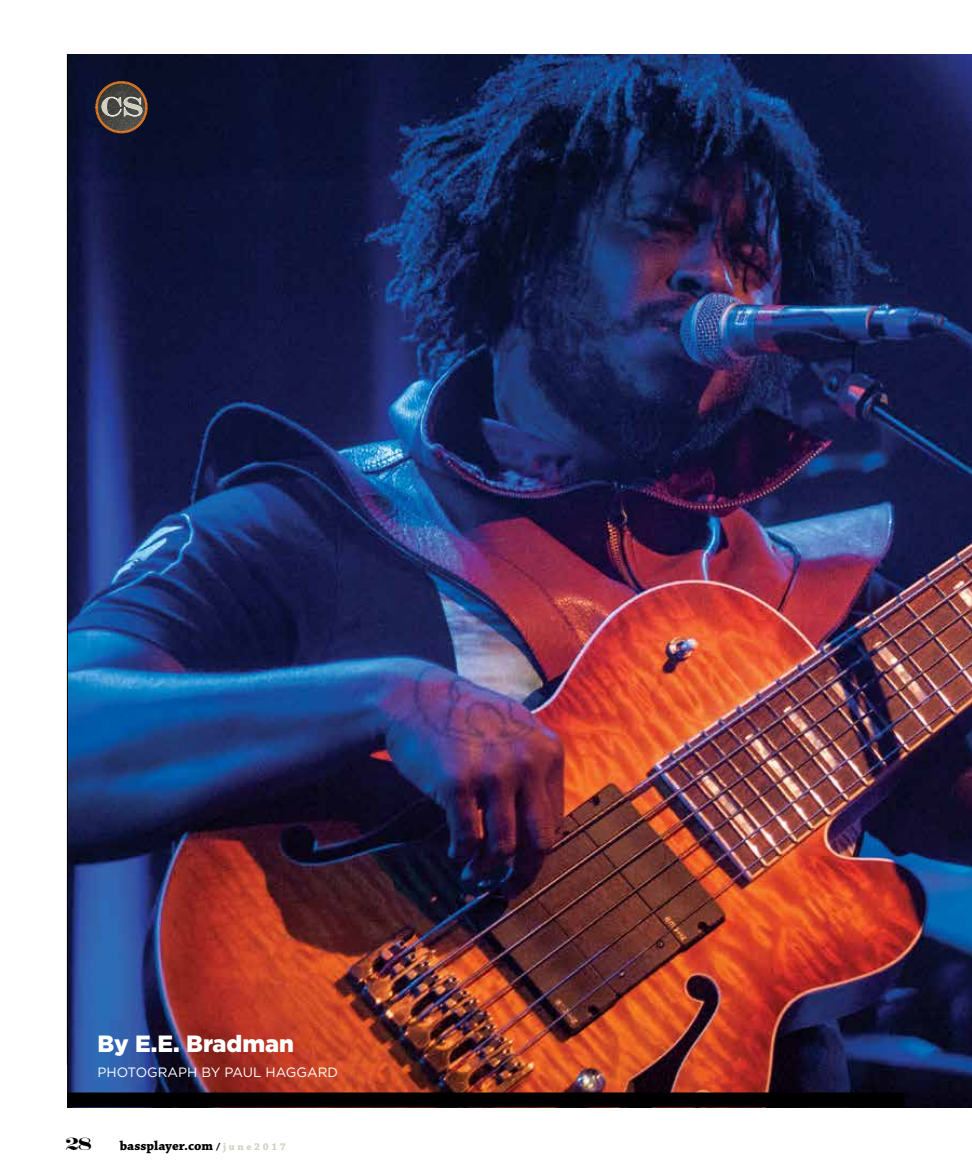
<style>
.page{position:relative;width:972px;height:1175px;background:#fff}
.page>*{position:absolute;margin:0;border:0;box-sizing:border-box;transform-origin:0 0}
.t1{font:26.55px "Engravers";color:#d3d1c1}
.t2{font:900 23.4px "Gotham";color:#fff}
.t3{font:700 18px "Engravers";color:#000}
.t4{font:700 13.5px "Chaparral Pro";color:#000}
.t5{font:13.5px "Gotham";color:#fff}
.s1{font-size:10.5px}
.s2{font-size:10.5px;color:#d3d1c1}
</style>
<div class="page">
<img style="left:68px;top:54px;width:904px;height:1053px">
<div style="left:68px;top:1092px;width:837px;height:15px;background:#000"></div>
<hr style="left:67px;top:54px;width:1px;height:1010px;background:#000">
<svg style="left:95px;top:81px;width:53px;height:53px;background:#584d45"></svg>
<h1 class="t1" style="left:100px;top:91px;width:44px">CS</h1>
<h2 class="t2" style="left:98px;top:1030px;width:198px">By E.E. Bradman</h2>
<p class="t5" style="left:98px;top:1065px;width:242px">PHOTOGRAPH BY PAUL HAGGARD</p>
<h3 class="t3" style="left:66px;top:1132px;width:27px">28</h3>
<p class="t4" style="left:120px;top:1137px;width:168px">bassplayer.com <span class="s1">/</span> <span class="s2">j u n e 2 0 1 7</span></p>
</div>
